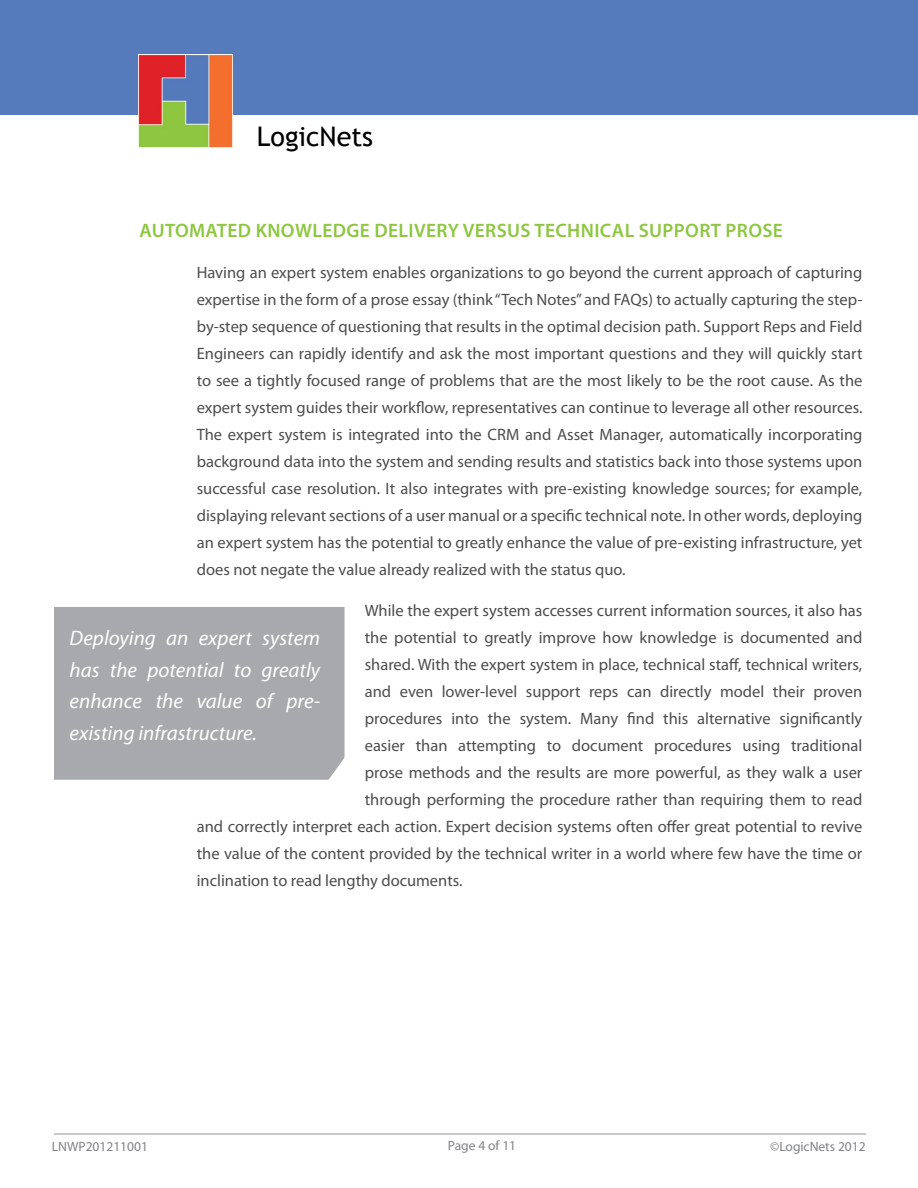
<style>
.page{position:relative;width:918px;height:1188px;background:#fff}
.page>*{position:absolute;margin:0;border:0;box-sizing:border-box;transform-origin:0 0}
.t1{font:27px "Trebuchet MS";color:#000}
.t2{font:italic 21px/31.5px "Myriad Pro";color:#fff;text-align:justify}
.t3{font:600 19.5px "Myriad Pro";letter-spacing:.02em;color:#8ec641}
.t4{font:16.5px/27px "Myriad Pro";color:#4d4d4f;text-align:justify}
.t5{font:13.5px "Myriad Pro";color:#808285}
</style>
<div class="page">
<div style="left:0;top:0;width:918px;height:115px;background:#557bbd"></div>
<img style="left:139px;top:54px;width:93px;height:93px">
<hr style="left:54px;top:1134px;width:812px;height:1px;background:#939598">
<div style="left:54px;top:607px;width:291px;height:173px;background:#a7a9ac"></div>
<svg style="left:326px;top:755px;width:19px;height:25px"></svg>
<h1 class="t1" style="left:257px;top:120px;width:118px">LogicNets</h1>
<p class="t3" style="left:140px;top:218px;width:645px">AUTOMATED KNOWLEDGE DELIVERY VERSUS TECHNICAL SUPPORT PROSE</p>
<p class="t4" style="left:197px;top:259px;width:667px">Having an expert system enables organizations to go beyond the current approach of capturing expertise in the form of a prose essay (think “Tech Notes” and FAQs) to actually capturing the step&shy;by-step sequence of questioning that results in the optimal decision path. Support Reps and Field Engineers can rapidly identify and ask the most important questions and they will quickly start to see a tightly focused range of problems that are the most likely to be the root cause. As the expert system guides their workflow, representatives can continue to leverage all other resources.<br>The expert system is integrated into the CRM and Asset Manager, automatically incorporating background data into the system and sending results and statistics back into those systems upon successful case resolution. It also integrates with pre-existing knowledge sources; for example, displaying relevant sections of a user manual or a specific technical note. In other words, deploying an expert system has the potential to greatly enhance the value of pre-existing infrastructure, yet does not negate the value already realized with the status quo.</p>
<p class="t4" style="left:365px;top:597px;width:499px">While the expert system accesses current information sources, it also has</p>
<p class="t4" style="left:365px;top:624px;width:499px">the potential to greatly improve how knowledge is documented and</p>
<p class="t4" style="left:365px;top:651px;width:499px">shared. With the expert system in place, technical staff, technical writers,</p>
<p class="t4" style="left:365px;top:678px;width:499px">and even lower-level support reps can directly model their proven</p>
<p class="t4" style="left:365px;top:705px;width:499px">procedures into the system. Many find this alternative significantly</p>
<p class="t4" style="left:365px;top:732px;width:499px">easier than attempting to document procedures using traditional</p>
<p class="t4" style="left:365px;top:759px;width:499px">prose methods and the results are more powerful, as they walk a user</p>
<p class="t4" style="left:365px;top:786px;width:499px">through performing the procedure rather than requiring them to read</p>
<p class="t4" style="left:197px;top:813px;width:667px">and correctly interpret each action. Expert decision systems often offer great potential to revive</p>
<p class="t4" style="left:197px;top:840px;width:667px">the value of the content provided by the technical writer in a world where few have the time or</p>
<p class="t4" style="left:197px;top:867px;width:267px">inclination to read lengthy documents.</p>
<p class="t2" style="left:70px;top:622px;width:252px">Deploying an expert system has the potential to greatly enhance the value of pre&shy;existing infrastructure.</p>
<p class="t5" style="left:448px;top:1138px;width:70px">Page 4 of 11</p>
<p class="t5" style="left:52px;top:1138px;width:98px">LNWP201211001</p>
<p class="t5" style="left:770px;top:1138px;width:97px">©LogicNets 2012</p>
</div>
